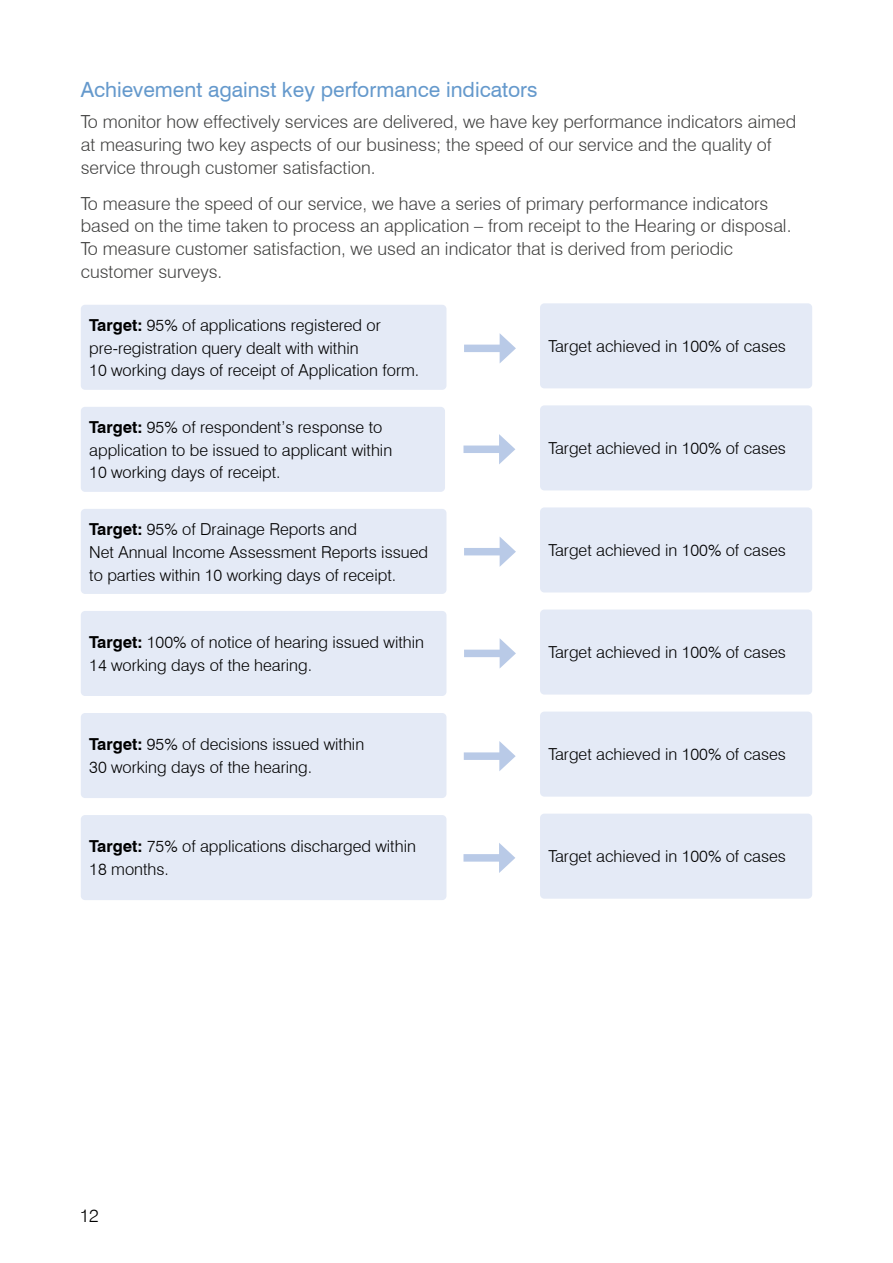
<style>
.page{position:relative;width:893px;height:1263px;background:#fff}
.page>*{position:absolute;margin:0;border:0;box-sizing:border-box;transform-origin:0 0}
.H2_Sub_Heading{font:21px "Swiss 721 BT";color:#6599cc}
.Body_Text{font:300 18px/22.8px "Swiss 721 BT";color:#424241}
.t1{font:300 18px "Swiss 721 BT";color:#000}
.Diagram_11pt{font:300 16.5px/22.8px "Swiss 721 BT";color:#000}
.s1{font-weight:700}
</style>
<div class="page">
<div style="left:81px;top:305px;width:365px;height:85px;background:#e4eaf6;border-radius:4px"></div>
<div style="left:81px;top:407px;width:364px;height:85px;background:#e4eaf6;border-radius:4px"></div>
<div style="left:81px;top:509px;width:365px;height:85px;background:#e4eaf6;border-radius:4px"></div>
<div style="left:81px;top:611px;width:365px;height:85px;background:#e4eaf6;border-radius:4px"></div>
<div style="left:81px;top:713px;width:365px;height:85px;background:#e4eaf6;border-radius:4px"></div>
<div style="left:81px;top:815px;width:365px;height:85px;background:#e4eaf6;border-radius:4px"></div>
<div style="left:540px;top:303px;width:272px;height:85px;background:#e4eaf6;border-radius:4px"></div>
<div style="left:540px;top:405px;width:272px;height:85px;background:#e4eaf6;border-radius:4px"></div>
<div style="left:540px;top:507px;width:272px;height:85px;background:#e4eaf6;border-radius:4px"></div>
<div style="left:540px;top:609px;width:272px;height:85px;background:#e4eaf6;border-radius:4px"></div>
<div style="left:540px;top:711px;width:272px;height:86px;background:#e4eaf6;border-radius:4px"></div>
<div style="left:540px;top:814px;width:272px;height:85px;background:#e4eaf6;border-radius:4px"></div>
<div style="left:464px;top:345px;width:42px;height:7px;background:#b9cae7"></div>
<svg style="left:500px;top:334px;width:16px;height:29px"></svg>
<div style="left:463px;top:445px;width:42px;height:8px;background:#b9cae7"></div>
<svg style="left:499px;top:434px;width:16px;height:30px"></svg>
<div style="left:464px;top:548px;width:42px;height:7px;background:#b9cae7"></div>
<svg style="left:500px;top:537px;width:16px;height:30px"></svg>
<div style="left:464px;top:650px;width:42px;height:7px;background:#b9cae7"></div>
<svg style="left:500px;top:639px;width:16px;height:29px"></svg>
<div style="left:464px;top:752px;width:42px;height:8px;background:#b9cae7"></div>
<svg style="left:499px;top:741px;width:17px;height:30px"></svg>
<div style="left:463px;top:854px;width:42px;height:8px;background:#b9cae7"></div>
<svg style="left:499px;top:843px;width:16px;height:30px"></svg>
<h2 class="H2_Sub_Heading" style="left:81px;top:77px;width:458px">Achievement against key performance indicators</h2>
<p class="Body_Text" style="left:81px;top:110px;width:717px">To monitor how effectively services are delivered, we have key performance indicators aimed at measuring two key aspects of our business; the speed of our service and the quality of service through customer satisfaction.</p>
<p class="Body_Text" style="left:81px;top:192px;width:712px">To measure the speed of our service, we have a series of primary performance indicators based on the time taken to process an application – from receipt to the Hearing or disposal.<br>To measure customer satisfaction, we used an indicator that is derived from periodic customer surveys.</p>
<p class="Diagram_11pt" style="left:89px;top:313px;width:331px"><span class="s1">Target:</span> 95% of applications registered or pre-registration query dealt with within<br>10 working days of receipt of Application form.</p>
<p class="Diagram_11pt" style="left:549px;top:335px;width:239px">Target achieved in 100% of cases</p>
<p class="Diagram_11pt" style="left:89px;top:415px;width:304px"><span class="s1">Target:</span> 95% of respondent’s response to application to be issued to applicant within<br>10 working days of receipt.</p>
<p class="Diagram_11pt" style="left:89px;top:517px;width:340px"><span class="s1">Target:</span> 95% of Drainage Reports and<br>Net Annual Income Assessment Reports issued to parties within 10 working days of receipt.</p>
<p class="Diagram_11pt" style="left:89px;top:631px;width:336px"><span class="s1">Target:</span> 100% of notice of hearing issued within<br>14 working days of the hearing.</p>
<p class="Diagram_11pt" style="left:89px;top:733px;width:276px"><span class="s1">Target:</span> 95% of decisions issued within<br>30 working days of the hearing.</p>
<p class="Diagram_11pt" style="left:89px;top:835px;width:328px"><span class="s1">Target:</span> 75% of applications discharged within<br>18 months.</p>
<p class="Diagram_11pt" style="left:549px;top:437px;width:239px">Target achieved in 100% of cases</p>
<p class="Diagram_11pt" style="left:549px;top:539px;width:239px">Target achieved in 100% of cases</p>
<p class="Diagram_11pt" style="left:549px;top:641px;width:239px">Target achieved in 100% of cases</p>
<p class="Diagram_11pt" style="left:549px;top:743px;width:239px">Target achieved in 100% of cases</p>
<p class="Diagram_11pt" style="left:549px;top:845px;width:239px">Target achieved in 100% of cases</p>
<p class="t1" style="left:80px;top:1205px;width:21px">12</p>
</div>
